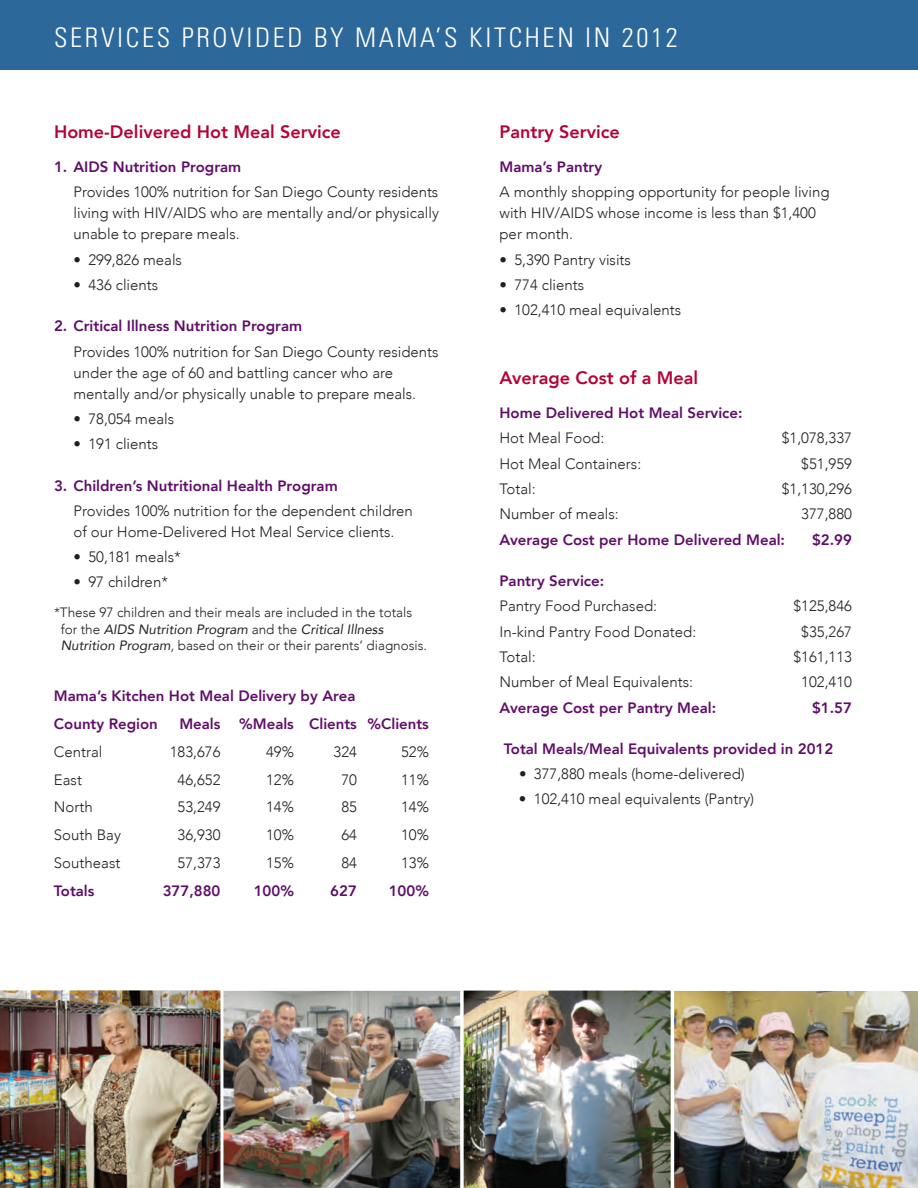
<style>
.page{position:relative;width:918px;height:1188px;background:#fff}
.page>*{position:absolute;margin:0;border:0;box-sizing:border-box;transform-origin:0 0}
.t1{font:300 condensed 27px "Univers";letter-spacing:.1em;color:#fff}
.t2{font:800 18px "Avenir";color:#b30437}
.t3{font:300 15px/21px "Avenir";color:#231f20}
.t4{font:800 15px/27.8px "Avenir";color:#600e69}
.t5{font:300 13.5px/16.5px "Avenir";color:#231f20}
.s1{font-weight:400;font-style:italic}
</style>
<div class="page">
<img style="left:464px;top:990px;width:207px;height:198px">
<div style="left:0;top:0;width:918px;height:70px;background:#2d689b"></div>
<img style="left:223px;top:990px;width:241px;height:198px">
<img style="left:674px;top:991px;width:244px;height:197px">
<img style="left:0;top:990px;width:221px;height:198px">
<h1 class="t1" style="left:54px;top:21px;width:625px">SERVICES PROVIDED BY MAMA’S KITCHEN IN 2012</h1>
<p class="t2" style="left:54px;top:115px;width:288px">Home-Delivered Hot Meal Service</p>
<p class="t4" style="left:54px;top:152px;width:189px">1. AIDS Nutrition Program</p>
<p class="t3" style="left:74px;top:182px;width:367px;text-align:justify">Provides 100% nutrition for San Diego County residents living with HIV/AIDS who are mentally and/or physically unable to prepare meals.</p>
<p class="t3" style="left:74px;top:249px;width:110px">• 299,826 meals</p>
<p class="t3" style="left:74px;top:274px;width:86px">• 436 clients</p>
<p class="t4" style="left:54px;top:311px;width:250px">2. Critical Illness Nutrition Program</p>
<p class="t3" style="left:74px;top:341px;width:366px">Provides 100% nutrition for San Diego County residents under the age of 60 and battling cancer who are mentally and/or physically unable to prepare meals.</p>
<p class="t3" style="left:74px;top:408px;width:102px">• 78,054 meals</p>
<p class="t3" style="left:74px;top:434px;width:86px">• 191 clients</p>
<p class="t4" style="left:54px;top:470px;width:285px">3. Children’s Nutritional Health Program</p>
<p class="t3" style="left:74px;top:500px;width:341px">Provides 100% nutrition for the dependent children of our Home-Delivered Hot Meal Service clients.</p>
<p class="t3" style="left:74px;top:547px;width:109px">• 50,181 meals*</p>
<p class="t3" style="left:74px;top:572px;width:96px">• 97 children*</p>
<p class="t5" style="left:61px;top:605px;width:368px;text-indent:-7px">*These 97 children and their meals are included in the totals for the <span class="s1">AIDS Nutrition Program</span> and the <span class="s1">Critical Illness<br>Nutrition Program</span>, based on their or their parents’ diagnosis.</p>
<p class="t4" style="left:54px;top:681px;width:303px">Mama’s Kitchen Hot Meal Delivery by Area<br>County Region</p>
<p class="t4" style="left:179px;top:709px;width:43px">Meals</p>
<p class="t4" style="left:239px;top:709px;width:191px">%Meals Clients %Clients</p>
<p class="t3" style="left:54px;top:741px;width:50px">Central</p>
<p class="t3" style="left:170px;top:741px;width:52px">183,676</p>
<p class="t3" style="left:266px;top:741px;width:29px">49%</p>
<p class="t3" style="left:334px;top:741px;width:25px">324</p>
<p class="t3" style="left:401px;top:741px;width:29px">52%</p>
<p class="t3" style="left:54px;top:769px;width:30px">East</p>
<p class="t3" style="left:178px;top:769px;width:44px">46,652</p>
<p class="t3" style="left:266px;top:769px;width:29px">12%</p>
<p class="t3" style="left:341px;top:769px;width:17px">70</p>
<p class="t3" style="left:401px;top:769px;width:29px">11%</p>
<p class="t3" style="left:54px;top:797px;width:40px">North</p>
<p class="t3" style="left:178px;top:797px;width:44px">53,249</p>
<p class="t3" style="left:266px;top:797px;width:29px">14%</p>
<p class="t3" style="left:341px;top:797px;width:17px">85</p>
<p class="t3" style="left:401px;top:797px;width:29px">14%</p>
<p class="t3" style="left:54px;top:825px;width:69px">South Bay</p>
<p class="t3" style="left:178px;top:825px;width:44px">36,930</p>
<p class="t3" style="left:266px;top:825px;width:29px">10%</p>
<p class="t3" style="left:341px;top:825px;width:17px">64</p>
<p class="t3" style="left:401px;top:825px;width:29px">10%</p>
<p class="t3" style="left:54px;top:852px;width:68px">Southeast</p>
<p class="t3" style="left:178px;top:852px;width:44px">57,373</p>
<p class="t3" style="left:266px;top:852px;width:29px">15%</p>
<p class="t3" style="left:341px;top:852px;width:17px">84</p>
<p class="t3" style="left:401px;top:852px;width:29px">13%</p>
<p class="t4" style="left:54px;top:876px;width:42px">Totals</p>
<p class="t4" style="left:163px;top:876px;width:59px">377,880</p>
<p class="t4" style="left:254px;top:876px;width:42px">100%</p>
<p class="t4" style="left:330px;top:876px;width:28px">627</p>
<p class="t4" style="left:389px;top:876px;width:42px">100%</p>
<p class="t2" style="left:500px;top:115px;width:122px">Pantry Service</p>
<p class="t4" style="left:500px;top:152px;width:104px">Mama’s Pantry</p>
<p class="t3" style="left:500px;top:182px;width:332px">A monthly shopping opportunity for people living with HIV/AIDS whose income is less than $1,400 per month.</p>
<p class="t3" style="left:500px;top:249px;width:133px">• 5,390 Pantry visits</p>
<p class="t3" style="left:500px;top:274px;width:86px">• 774 clients</p>
<p class="t3" style="left:500px;top:300px;width:183px">• 102,410 meal equivalents</p>
<p class="t2" style="left:500px;top:361px;width:200px">Average Cost of a Meal</p>
<p class="t4" style="left:500px;top:398px;width:245px">Home Delivered Hot Meal Service:</p>
<p class="t3" style="left:500px;top:428px;width:106px">Hot Meal Food:</p>
<p class="t3" style="left:782px;top:428px;width:72px">$1,078,337</p>
<p class="t3" style="left:500px;top:453px;width:143px">Hot Meal Containers:</p>
<p class="t3" style="left:801px;top:453px;width:52px">$51,959</p>
<p class="t3" style="left:500px;top:478px;width:38px">Total:</p>
<p class="t3" style="left:782px;top:478px;width:72px">$1,130,296</p>
<p class="t3" style="left:500px;top:504px;width:121px">Number of meals:</p>
<p class="t3" style="left:801px;top:504px;width:52px">377,880</p>
<p class="t4" style="left:500px;top:525px;width:287px">Average Cost per Home Delivered Meal:</p>
<p class="t4" style="left:812px;top:525px;width:41px">$2.99</p>
<p class="t4" style="left:500px;top:566px;width:106px">Pantry Service:</p>
<p class="t3" style="left:500px;top:596px;width:159px">Pantry Food Purchased:</p>
<p class="t3" style="left:794px;top:596px;width:60px">$125,846</p>
<p class="t3" style="left:500px;top:621px;width:198px">In-kind Pantry Food Donated:</p>
<p class="t3" style="left:801px;top:621px;width:52px">$35,267</p>
<p class="t3" style="left:500px;top:646px;width:38px">Total:</p>
<p class="t3" style="left:794px;top:646px;width:60px">$161,113</p>
<p class="t3" style="left:500px;top:672px;width:195px">Number of Meal Equivalents:</p>
<p class="t3" style="left:801px;top:672px;width:52px">102,410</p>
<p class="t4" style="left:500px;top:693px;width:218px">Average Cost per Pantry Meal:</p>
<p class="t4" style="left:812px;top:693px;width:41px">$1.57</p>
<p class="t4" style="left:504px;top:734px;width:331px">Total Meals/Meal Equivalents provided in 2012</p>
<p class="t3" style="left:519px;top:763px;width:227px">• 377,880 meals (home-delivered)</p>
<p class="t3" style="left:519px;top:789px;width:237px">• 102,410 meal equivalents (Pantry)</p>
</div>
